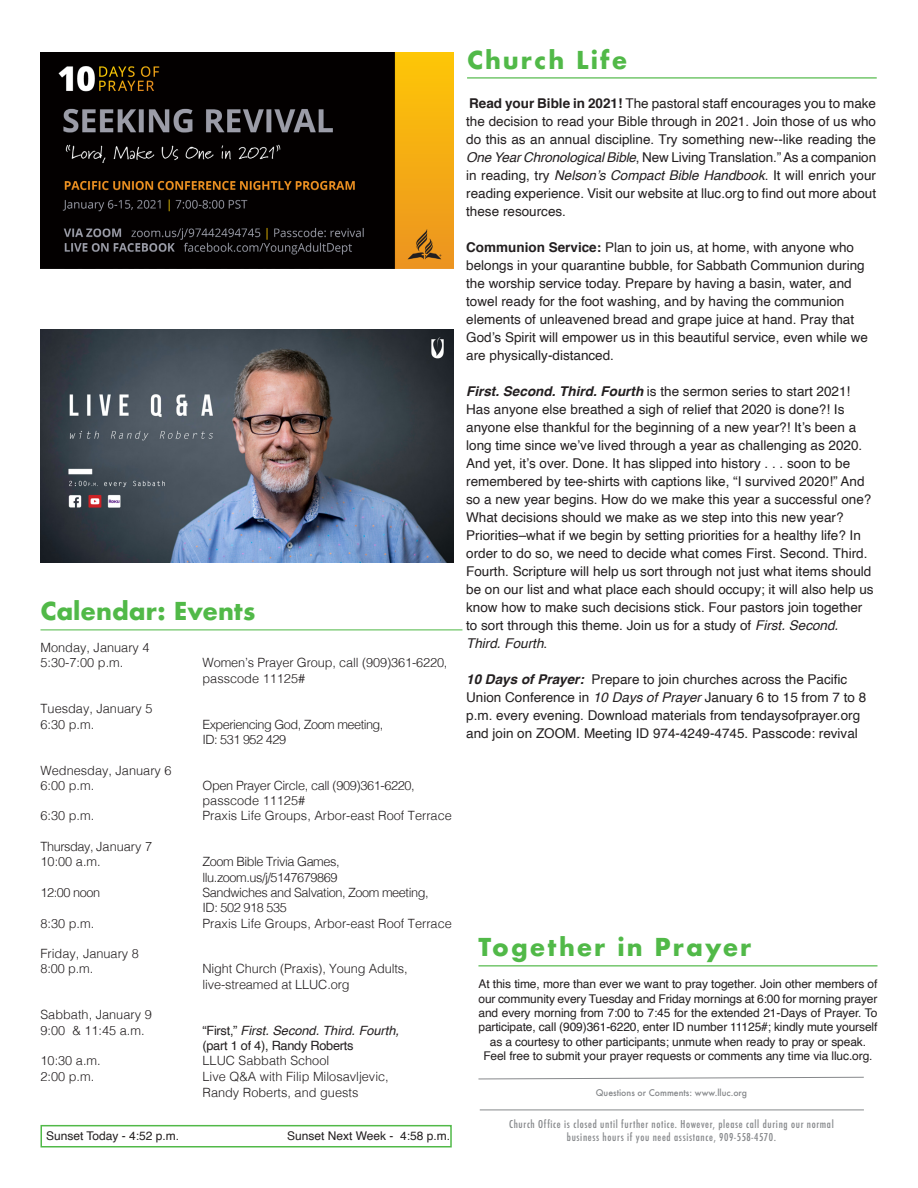
<style>
.page{position:relative;width:918px;height:1188px;background:#fff}
.page>*{position:absolute;margin:0;border:0;box-sizing:border-box;transform-origin:0 0}
.t1{font:700 24px "Futura";letter-spacing:.08em;color:#51b948}
.t2{font:700 24px "Futura";color:#51b948}
.t3{font:13.5px/18px "Helvetica";color:#231f20}
.FYI{font:300 12.75px/15.3px "Helvetica";color:#231f20}
.FYI-2{font:300 12.75px/15.3px "Helvetica";letter-spacing:-.035em;color:#231f20}
.FYI-3{font:300 12.75px/15.3px "Helvetica";letter-spacing:-.03em;color:#231f20}
.FYI-4{font:300 12.75px "Helvetica";letter-spacing:-.04em;color:#231f20}
.FYI-5{font:italic 12.75px "Helvetica";color:#231f20}
.FYI-6{font:12.75px "Helvetica";letter-spacing:-.02em;color:#231f20}
.S__School_Options{font:12px/14.4px "Helvetica";letter-spacing:-.01em;color:#231f20;text-align:center}
.t4{font:500 condensed 10.5px "Futura";letter-spacing:.06em;color:#86888b}
.t5{font:500 9px "Futura";color:#86888b}
.s1{font-style:normal}
.s2{font-weight:700}
.s3{font-style:italic}
.s4{font-weight:700;font-style:italic}
.s5{font-family:"Myriad Pro";font-weight:400;font-stretch:normal}
</style>
<div class="page">
<hr style="left:40px;top:629px;width:422px;height:1px;background:#51b948">
<hr style="left:467px;top:77px;width:410px;height:2px;background:#51b948">
<div style="left:40px;top:1125px;width:412px;height:23px;border:2px solid #51b948"></div>
<hr style="left:480px;top:1110px;width:384px;height:1px;background:#86888b">
<svg style="left:478px;top:1077px;width:386px;height:3px"></svg>
<img style="left:40px;top:52px;width:414px;height:217px">
<hr style="left:478px;top:965px;width:399px;height:1px;background:#51b948">
<img style="left:40px;top:330px;width:414px;height:233px">
<p class="t2" style="left:40px;top:594px;width:216px">Calendar: Events</p>
<p class="FYI" style="left:40px;top:639px;width:111px">Monday, January 4</p>
<p class="FYI" style="left:40px;top:654px;width:84px">5:30-7:00 p.m.</p>
<p class="FYI" style="left:203px;top:654px;width:247px">Women’s Prayer Group, call (909)361-6220, passcode 11125#</p>
<p class="FYI" style="left:40px;top:700px;width:113px">Tuesday, January 5</p>
<p class="FYI" style="left:40px;top:716px;width:55px">6:30 p.m.</p>
<p class="FYI-4" style="left:203px;top:713px;width:182px">Experiencing God, Zoom meeting,</p>
<p class="FYI-4" style="left:203px;top:729px;width:85px">ID: 531 952 429</p>
<p class="FYI" style="left:40px;top:762px;width:133px">Wednesday, January 6</p>
<p class="FYI" style="left:40px;top:777px;width:55px">6:00 p.m.</p>
<p class="FYI-3" style="left:203px;top:777px;width:214px">Open Prayer Circle, call (909)361-6220, passcode 11125#</p>
<p class="FYI" style="left:40px;top:807px;width:55px">6:30 p.m.</p>
<p class="FYI" style="left:203px;top:807px;width:251px">Praxis Life Groups, Arbor-east Roof Terrace</p>
<p class="FYI-2" style="left:40px;top:838px;width:113px">Thursday, January 7</p>
<p class="FYI" style="left:40px;top:853px;width:62px">10:00 a.m.</p>
<p class="FYI-2" style="left:203px;top:853px;width:139px">Zoom Bible Trivia Games, llu.zoom.us/j/5147679869</p>
<p class="FYI" style="left:40px;top:884px;width:61px">12:00 noon</p>
<p class="FYI-2" style="left:203px;top:884px;width:228px">Sandwiches and Salvation, Zoom meeting,<br>ID: 502 918 535</p>
<p class="FYI" style="left:40px;top:915px;width:55px">8:30 p.m.</p>
<p class="FYI" style="left:203px;top:915px;width:251px">Praxis Life Groups, Arbor-east Roof Terrace</p>
<p class="FYI" style="left:40px;top:945px;width:100px">Friday, January 8</p>
<p class="FYI" style="left:40px;top:960px;width:54px">8:00 p.m.</p>
<p class="FYI" style="left:203px;top:960px;width:207px">Night Church (Praxis), Young Adults, live-streamed at LLUC.org</p>
<p class="FYI" style="left:40px;top:1006px;width:113px">Sabbath, January 9</p>
<p class="FYI" style="left:40px;top:1022px;width:106px">9:00 &amp; 11:45 a.m.</p>
<p class="FYI-5" style="left:202px;top:1020px;width:198px"><span class="s1">“First,”</span> First. Second. Third. Fourth,</p>
<p class="FYI-6" style="left:202px;top:1036px;width:153px">(part 1 of 4), Randy Roberts</p>
<p class="FYI" style="left:40px;top:1052px;width:62px">10:30 a.m.</p>
<p class="FYI" style="left:203px;top:1052px;width:128px">LLUC Sabbath School</p>
<p class="FYI" style="left:40px;top:1068px;width:55px">2:00 p.m.</p>
<p class="FYI" style="left:203px;top:1067px;width:188px;line-height:16.2px">Live Q&amp;A with Filip Milosavljevic,<br>Randy Roberts, and guests</p>
<p class="S__School_Options" style="left:46px;top:1129px;width:135px">Sunset Today - 4:52 p.m.</p>
<p class="S__School_Options" style="left:287px;top:1129px;width:165px">Sunset Next Week - 4:58 p.m.</p>
<p class="t1" style="left:467px;top:43px;width:162px">Church Life</p>
<p class="t3" style="left:466px;top:95px;width:411px;text-align:justify"><span class="s2">Read your Bible in 2021!</span> The pastoral staff encourages you to make the decision to read your Bible through in 2021. Join those of us who do this as an annual discipline. Try something new--like reading the <span class="s3">One Year Chronological Bible</span>, New Living Translation.” As a companion in reading, try <span class="s3">Nelson’s Compact Bible Handbook</span>. It will enrich your reading experience. Visit our website at lluc.org to find out more about these resources.</p>
<p class="t3" style="left:466px;top:239px;width:403px"><span class="s2">Communion Service:</span> Plan to join us, at home, with anyone who belongs in your quarantine bubble, for Sabbath Communion during the worship service today. Prepare by having a basin, water, and towel ready for the foot washing, and by having the communion elements of unleavened bread and grape juice at hand. Pray that God’s Spirit will empower us in this beautiful service, even while we are physically-distanced.</p>
<p class="t3" style="left:466px;top:383px;width:409px"><span class="s4">First. Second. Third. Fourth</span> is the sermon series to start 2021!<br>Has anyone else breathed a sigh of relief that 2020 is done?! Is anyone else thankful for the beginning of a new year?! It’s been a long time since we’ve lived through a year as challenging as 2020.<br>And yet, it’s over. Done. It has slipped into history . . . soon to be remembered by tee-shirts with captions like, “I survived 2020!” And so a new year begins. How do we make this year a successful one?<br>What decisions should we make as we step into this new year?<br>Priorities–what if we begin by setting priorities for a healthy life? In order to do so, we need to decide what comes First. Second. Third.<br>Fourth. Scripture will help us sort through not just what items should be on our list and what place each should occupy; it will also help us know how to make such decisions stick. Four pastors join together to sort through this theme. Join us for a study of <span class="s3">First. Second.<br>Third. Fourth</span>.</p>
<p class="t3" style="left:466px;top:671px;width:401px"><span class="s4">10 Days of Prayer:</span> Prepare to join churches across the Pacific Union Conference in <span class="s3">10 Days of Prayer</span> January 6 to 15 from 7 to 8 p.m. every evening. Download materials from tendaysofprayer.org and join on ZOOM. Meeting ID 974-4249-4745. Passcode: revival</p>
<p class="t1" style="left:478px;top:929px;width:275px">Together in Prayer</p>
<p class="S__School_Options" style="left:478px;top:977px;width:400px">At this time, more than ever we want to pray together. Join other members of our community every Tuesday and Friday mornings at 6:00 for morning prayer and every morning from 7:00 to 7:45 for the extended 21-Days of Prayer. To participate, call (909)361-6220, enter ID number 11125#; kindly mute yourself as a courtesy to other participants; unmute when ready to pray or speak.</p>
<p class="S__School_Options" style="left:483px;top:1049px;width:391px">Feel free to submit your prayer requests or comments any time via lluc.org.</p>
<p class="t5" style="left:596px;top:1087px;width:153px">Questions or Comments: www.lluc.org</p>
<p class="t4" style="left:509px;top:1118px;width:326px">Church Office is closed until further notice. However, please call during our normal</p>
<p class="t4" style="left:567px;top:1130px;width:211px">business hours if you need assistance, 909-558-4570<span class="s5">.</span></p>
</div>
